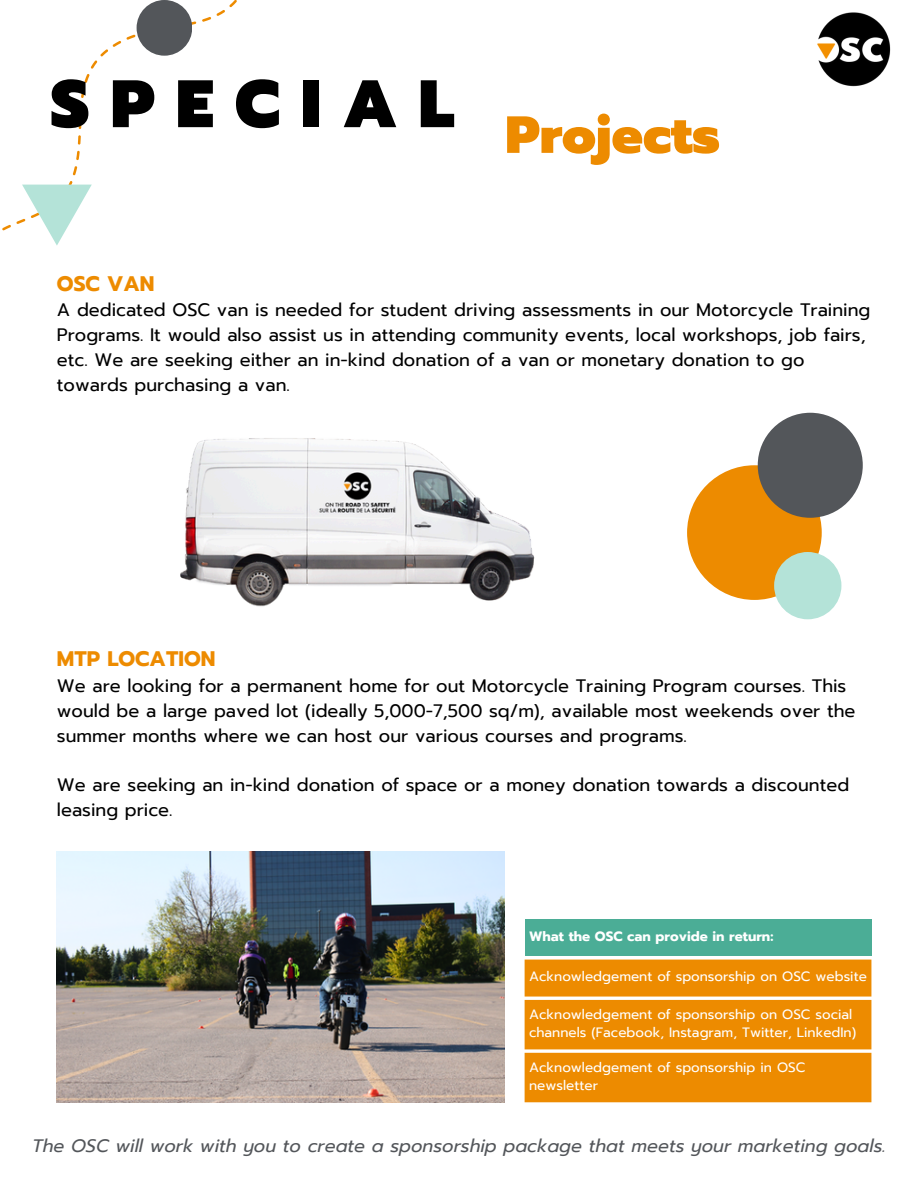
<style>
.page{position:relative;width:918px;height:1188px;background:#fff}
.page>*{position:absolute;margin:0;border:0;box-sizing:border-box;transform-origin:0 0}
.t1{font:900 67.05px "Prompt";letter-spacing:.315em;color:#000}
.t2{font:900 52.2px "Prompt";color:#ed8b00}
.t3{font:700 21px "Prompt";color:#ed8b00}
.t4{font:18px/24.8px "Prompt";color:#000}
.t5{font:italic 18px "Prompt";color:#53565a}
.t6{font:13.5px/18px "Prompt";color:#fff}
.t7{font:700 13.5px "Prompt";color:#fff}
</style>
<div class="page">
<svg style="left:2px;top:0;width:235px;height:231px"></svg>
<div style="left:137px;top:0;width:55px;height:56px;background:#53565a;border-radius:50%"></div>
<svg style="left:22px;top:185px;width:70px;height:61px"></svg>
<img style="left:57px;top:851px;width:448px;height:251px">
<img style="left:180px;top:438px;width:355px;height:169px">
<div style="left:687px;top:465px;width:135px;height:135px;background:#ed8b00;border-radius:50%"></div>
<div style="left:774px;top:552px;width:67px;height:67px;background:#b4e3d8;border-radius:50%"></div>
<div style="left:758px;top:413px;width:105px;height:105px;background:#53565a;border-radius:50%"></div>
<div style="left:525px;top:919px;width:346px;height:37px;background:#4bad96"></div>
<div style="left:525px;top:960px;width:346px;height:142px;background:#ed8b00"></div>
<img style="left:817px;top:12px;width:74px;height:75px">
<h1 class="t1" style="left:51px;top:54px;width:405px">SPECIAL</h1>
<h2 class="t2" style="left:505px;top:96px;width:216px">Projects</h2>
<p class="t3" style="left:57px;top:268px;width:99px">OSC VAN</p>
<p class="t4" style="left:57px;top:298px;width:815px">A dedicated OSC van is needed for student driving assessments in our Motorcycle Training Programs. It would also assist us in attending community events, local workshops, job fairs, etc. We are seeking either an in-kind donation of a van or monetary donation to go towards purchasing a van.</p>
<p class="t3" style="left:57px;top:643px;width:160px">MTP LOCATION</p>
<p class="t4" style="left:57px;top:674px;width:800px">We are looking for a permanent home for out Motorcycle Training Program courses. This would be a large paved lot (ideally 5,000-7,500 sq/m), available most weekends over the summer months where we can host our various courses and programs.</p>
<p class="t4" style="left:57px;top:773px;width:794px">We are seeking an in-kind donation of space or a money donation towards a discounted leasing price.</p>
<p class="t7" style="left:529px;top:926px;width:246px">What the OSC can provide in return:</p>
<p class="t6" style="left:529px;top:967px;width:339px">Acknowledgement of sponsorship on OSC website</p>
<p class="t6" style="left:529px;top:1006px;width:329px">Acknowledgement of sponsorship on OSC social channels (Facebook, Instagram, Twitter, LinkedIn)</p>
<p class="t6" style="left:529px;top:1058px;width:278px">Acknowledgement of sponsorship in OSC newsletter</p>
<p class="t5" style="left:32px;top:1133px;width:855px">The OSC will work with you to create a sponsorship package that meets your marketing goals.</p>
</div>
